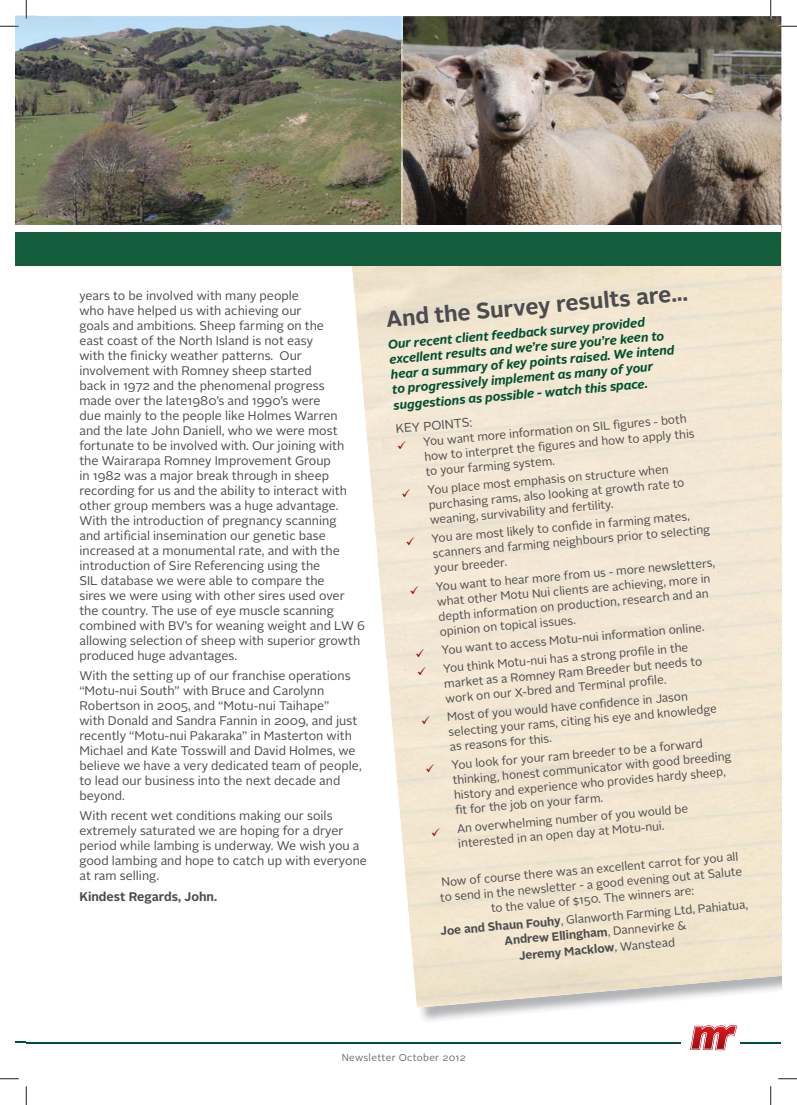
<style>
.page{position:relative;width:797px;height:1105px;background:#fff}
.page>*{position:absolute;margin:0;border:0;box-sizing:border-box;transform-origin:0 0}
.t1{font:700 22.5px "Alright Sans";color:#4c4c4e}
.t2{font:12.5px/15px "Alright Sans";color:#4c4c4e}
.t3{font:italic 700 12.5px/15px "Alright Sans";color:#00502e}
.t4{font:700 12.5px "Alright Sans";color:#4c4c4e}
.t5{font:11.88px/15px "Alright Sans";color:#4c4c4e}
.t6{font:700 11.88px "Alright Sans";color:#4c4c4e}
.t7{font:10px "Alright Sans";letter-spacing:.03em;color:#6d6e70}
.s1{font-weight:700}
.s2{font-weight:400}
</style>
<div class="page">
<hr style="left:26px;top:1042px;width:655px;height:1px;background:#00502e">
<hr style="left:740px;top:1042px;width:41px;height:2px;background:#00502e">
<svg style="left:690px;top:1025px;width:47px;height:25px"></svg>
<img style="left:421px;top:1008px;width:18px;height:13px">
<div style="left:741px;top:266px;width:40px;height:305px;background:#f3e7d2"></div>
<img style="left:37px;top:16px;width:744px;height:209px">
<div style="left:16px;top:231px;width:765px;height:35px;background:#145d3d"></div>
<img style="left:352px;top:206px;width:50px;height:19px">
<img style="left:402px;top:16px;width:1px;height:209px">
<svg style="left:778px;top:25px;width:19px;height:2px"></svg>
<svg style="left:0;top:1078px;width:19px;height:1px"></svg>
<svg style="left:778px;top:1078px;width:19px;height:1px"></svg>
<svg style="left:0;top:0;width:37px;height:225px"></svg>
<svg style="left:25px;top:1086px;width:2px;height:19px"></svg>
<svg style="left:770px;top:0;width:1px;height:19px"></svg>
<svg style="left:770px;top:1086px;width:1px;height:19px"></svg>
<svg style="left:397px;top:441px;width:9px;height:8px"></svg>
<svg style="left:402px;top:489px;width:8px;height:8px"></svg>
<svg style="left:406px;top:537px;width:9px;height:9px"></svg>
<svg style="left:410px;top:586px;width:9px;height:8px"></svg>
<svg style="left:416px;top:649px;width:8px;height:8px"></svg>
<svg style="left:417px;top:667px;width:9px;height:9px"></svg>
<svg style="left:421px;top:716px;width:9px;height:8px"></svg>
<svg style="left:426px;top:764px;width:8px;height:9px"></svg>
<svg style="left:431px;top:827px;width:9px;height:9px"></svg>
<p class="t2" style="left:79px;top:289px;width:287px">years to be involved with many people<br>who have helped us with achieving our<br>goals and ambitions. Sheep farming on the<br>east coast of the North Island is not easy<br>with the finicky weather patterns. Our involvement with Romney sheep started<br>back in 1972 and the phenomenal progress<br>made over the late1980’s and 1990’s were<br>due mainly to the people like Holmes Warren<br>and the late John Daniell, who we were most fortunate to be involved with. Our joining with the Wairarapa Romney Improvement Group<br>in 1982 was a major break through in sheep recording for us and the ability to interact with other group members was a huge advantage.<br>With the introduction of pregnancy scanning<br>and artificial insemination our genetic base increased at a monumental rate, and with the introduction of Sire Referencing using the<br>SIL database we were able to compare the<br>sires we were using with other sires used over the country. The use of eye muscle scanning combined with BV’s for weaning weight and LW 6 allowing selection of sheep with superior growth produced huge advantages.</p>
<p class="t2" style="left:79px;top:669px;width:284px">With the setting up of our franchise operations “Motu-nui South” with Bruce and Carolynn Robertson in 2005, and “Motu-nui Taihape”<br>with Donald and Sandra Fannin in 2009, and just recently “Motu-nui Pakaraka” in Masterton with Michael and Kate Tosswill and David Holmes, we believe we have a very dedicated team of people, to lead our business into the next decade and beyond.</p>
<p class="t2" style="left:79px;top:809px;width:289px">With recent wet conditions making our soils extremely saturated we are hoping for a dryer period while lambing is underway. We wish you a good lambing and hope to catch up with everyone at ram selling.</p>
<p class="t4" style="left:79px;top:891px;width:139px">Kindest Regards, John.</p>
<h1 class="t1" style="left:385px;top:309px;width:304px;rotate:-5deg">And the Survey results are...</h1>
<p class="t3" style="left:387px;top:338px;width:286px;rotate:-5deg">Our recent client feedback survey provided excellent results and we’re sure you’re keen to hear a summary of key points raised. We intend to progressively implement as many of your</p>
<p class="t3" style="left:393px;top:399px;width:256px;rotate:-5deg">suggestions as possible - watch this space.</p>
<p class="t2" style="left:395px;top:422px;width:78px;rotate:-5deg">KEY POINTS:</p>
<p class="t5" style="left:422px;top:435px;width:272px;rotate:-5deg">You want more information on SIL fi gures - both how to interpret the fi gures and how to apply this to your farming system.</p>
<p class="t5" style="left:427px;top:483px;width:258px;rotate:-5deg">You place most emphasis on structure when purchasing rams, also looking at growth rate to weaning, survivability and fertility.</p>
<p class="t5" style="left:431px;top:532px;width:279px;rotate:-5deg">You are most likely to confi de in farming mates, scanners and farming neighbours prior to selecting your breeder.</p>
<p class="t5" style="left:435px;top:580px;width:282px;rotate:-5deg">You want to hear more from us - more newsletters, what other Motu Nui clients are achieving, more in depth information on production, research and an opinion on topical issues.</p>
<p class="t5" style="left:440px;top:641px;width:265px;line-height:18.5px;rotate:-5deg">You want to access Motu-nui information online.<br>You think Motu-nui has a strong profi le in the</p>
<p class="t5" style="left:443px;top:677px;width:260px;rotate:-5deg">market as a Romney Ram Breeder but needs to work on our X-bred and Terminal profi le.</p>
<p class="t5" style="left:446px;top:710px;width:271px;rotate:-5deg">Most of you would have confi dence in Jason selecting your rams, citing his eye and knowledge as reasons for this.</p>
<p class="t5" style="left:451px;top:758px;width:281px;rotate:-5deg">You look for your ram breeder to be a forward thinking, honest communicator with good breeding history and experience who provides hardy sheep,<br>fi t for the job on your farm.</p>
<p class="t5" style="left:456px;top:822px;width:233px;rotate:-5deg">An overwhelming number of you would be interested in an open day at Motu-nui.</p>
<p class="t5" style="left:438px;top:876px;width:304px;text-align:center;rotate:-5deg">Now of course there was an excellent carrot for you all to send in the newsletter - a good evening out at Salute to the value of $150. The winners are:</p>
<p class="t5" style="left:439px;top:924px;width:310px;text-align:center;rotate:-5deg"><span class="s1">Joe and Shaun Fouhy</span>, Glanworth Farming Ltd, Pahiatua,<br><span class="s1">Andrew Ellingham</span>, Dannevirke &amp;</p>
<p class="t6" style="left:518px;top:950px;width:158px;rotate:-5deg">Jeremy Macklow<span class="s2">, Wanstead</span></p>
<p class="t7" style="left:342px;top:1053px;width:126px">Newsletter October 2012</p>
</div>
